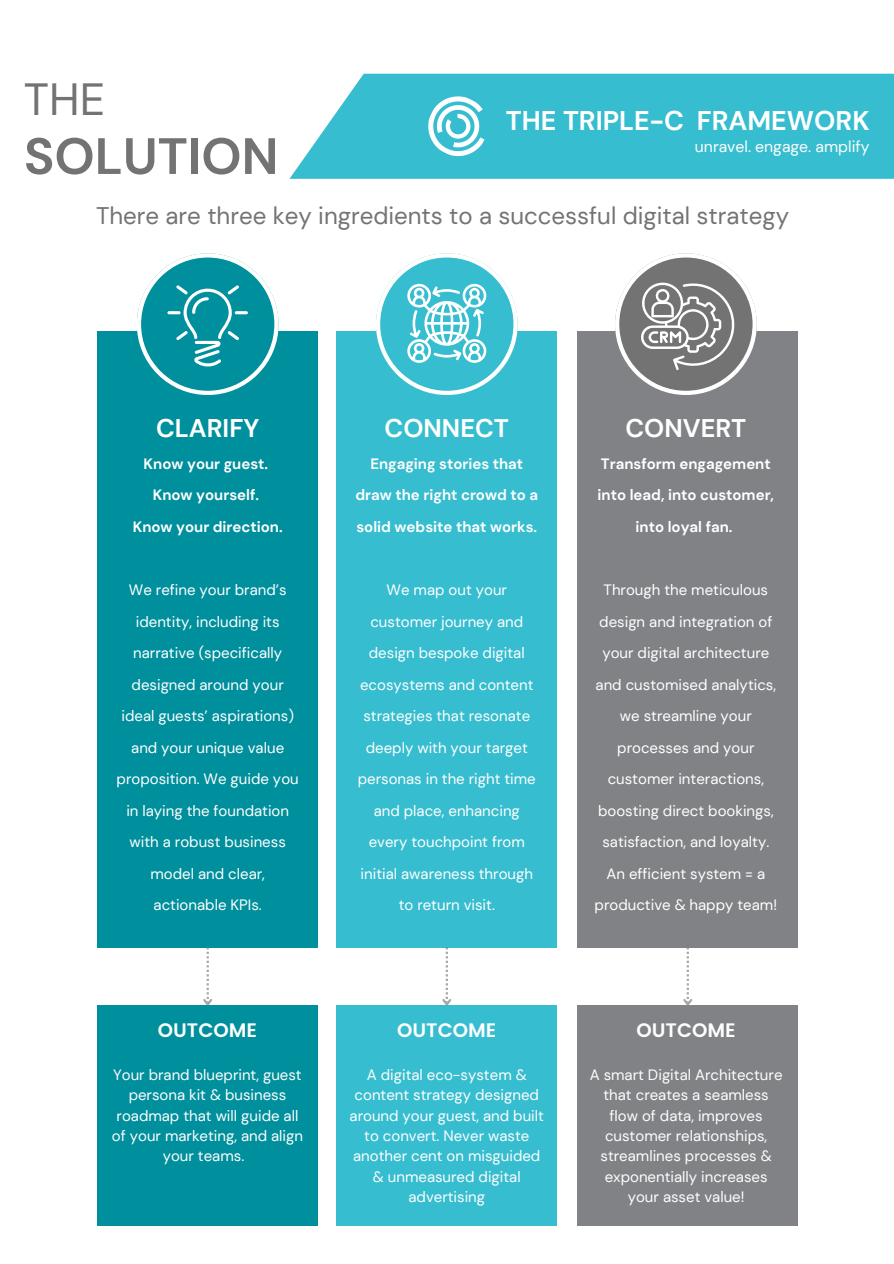
<style>
.page{position:relative;width:894px;height:1264px;background:#fff}
.page>*{position:absolute;margin:0;border:0;box-sizing:border-box;transform-origin:0 0}
.t1{font:700 51px "DM Sans";color:#737373}
.t2{font:45px "DM Sans";color:#737373}
.t3{font:700 27px "DM Sans";color:#fff}
.t4{font:700 25.5px "DM Sans";color:#fff}
.t5{font:24px "DM Sans";color:#737373}
.t6{font:600 19.5px "Poppins";color:#fefefe}
.t7{font:15.75px "DM Sans";color:#fff}
.t8{font:15px/31.5px "DM Sans";color:#fff;text-align:center}
.t9{font:15px/20.2px "DM Sans";color:#fefefe;text-align:center}
.t10{font:700 15px/31.5px "DM Sans";color:#fff;text-align:center}
</style>
<div class="page">
<div style="left:97px;top:331px;width:221px;height:616px;background:#008f9c"></div>
<div style="left:336px;top:331px;width:221px;height:616px;background:#36bdcf"></div>
<div style="left:577px;top:331px;width:220px;height:616px;background:#808285"></div>
<div style="left:97px;top:1005px;width:221px;height:221px;background:#008f9c"></div>
<div style="left:336px;top:1005px;width:221px;height:221px;background:#36bdcf"></div>
<div style="left:577px;top:1005px;width:220px;height:221px;background:#808285"></div>
<svg style="left:203px;top:947px;width:9px;height:58px"></svg>
<svg style="left:442px;top:947px;width:9px;height:58px"></svg>
<svg style="left:683px;top:947px;width:9px;height:58px"></svg>
<svg style="left:289px;top:74px;width:604px;height:105px;background:#44c1d2"></svg>
<svg style="left:418px;top:86px;width:80px;height:80px"></svg>
<svg style="left:137px;top:253px;width:141px;height:142px"></svg>
<svg style="left:376px;top:253px;width:141px;height:142px"></svg>
<svg style="left:615px;top:253px;width:141px;height:142px"></svg>
<p class="t2" style="left:24px;top:71px;width:83px">THE</p>
<h3 class="t1" style="left:24px;top:123px;width:256px">SOLUTION</h3>
<h6 class="t7" style="left:694px;top:136px;width:176px">unravel. engage. amplify</h6>
<h2 class="t3" style="left:506px;top:103px;width:365px">THE TRIPLE-C FRAMEWORK</h2>
<h5 class="t5" style="left:96px;top:201px;width:694px">There are three key ingredients to a successful digital strategy</h5>
<p class="t4" style="left:156px;top:412px;width:105px">CLARIFY</p>
<h3 class="t10" style="left:133px;top:448px;width:151px">Know your guest.<br>Know yourself.<br>Know your direction.</h3>
<p class="t8" style="left:117px;top:574px;width:183px">We refine your brand’s identity, including its narrative (specifically designed around your ideal guests’ aspirations) and your unique value proposition. We guide you in laying the foundation with a robust business model and clear, actionable KPIs.</p>
<p class="t6" style="left:158px;top:1019px;width:101px">OUTCOME</p>
<p class="t9" style="left:112px;top:1064px;width:192px">Your brand blueprint, guest persona kit &amp; business roadmap that will guide all of your marketing, and align your teams.</p>
<h4 class="t4" style="left:384px;top:412px;width:126px">CONNECT</h4>
<p class="t4" style="left:625px;top:412px;width:122px">CONVERT</p>
<h6 class="t10" style="left:355px;top:448px;width:184px">Engaging stories that draw the right crowd to a solid website that works.</h6>
<p class="t8" style="left:357px;top:574px;width:179px">We map out your customer journey and design bespoke digital ecosystems and content strategies that resonate deeply with your target personas in the right time and place, enhancing every touchpoint from initial awareness through to return visit.</p>
<p class="t6" style="left:397px;top:1019px;width:101px">OUTCOME</p>
<p class="t9" style="left:349px;top:1064px;width:196px">A digital eco-system &amp; content strategy designed around your guest, and built to convert. Never waste another cent on misguided &amp; unmeasured digital advertising</p>
<p class="t10" style="left:597px;top:448px;width:178px">Transform engagement into lead, into customer, into loyal fan.</p>
<p class="t8" style="left:595px;top:574px;width:182px">Through the meticulous design and integration of your digital architecture and customised analytics, we streamline your processes and your customer interactions, boosting direct bookings, satisfaction, and loyalty.</p>
<h5 class="t8" style="left:594px;top:857px;width:184px">An efficient system = a productive &amp; happy team!</h5>
<p class="t6" style="left:636px;top:1019px;width:101px">OUTCOME</p>
<h3 class="t9" style="left:589px;top:1064px;width:194px">A smart Digital Architecture that creates a seamless flow of data, improves customer relationships, streamlines processes &amp; exponentially increases your asset value!</h3>
</div>
